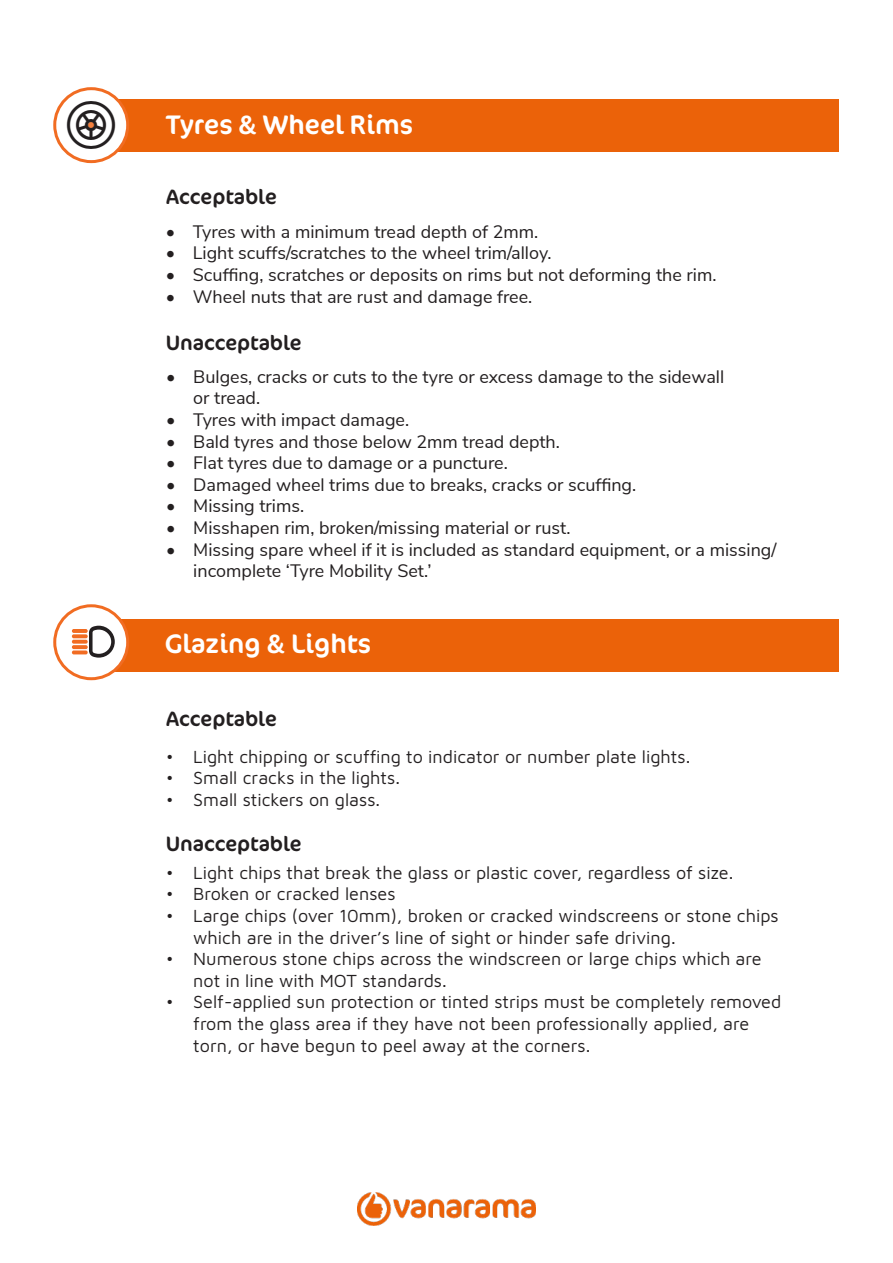
<style>
.page{position:relative;width:893px;height:1263px;background:#fff}
.page>*{position:absolute;margin:0;border:0;box-sizing:border-box;transform-origin:0 0}
.t1{font:27px "Cocon Pro";color:#fff}
.t2{font:21px "Cocon Pro";color:#231f20}
.t3{font:18px/21.6px "Maven Pro";color:#231f20}
.t4{font:18px/21.6px "Nunito Sans";color:#231f20}
</style>
<div class="page">
<div style="left:104px;top:99px;width:735px;height:52px;background:#eb6209"></div>
<svg style="left:55px;top:89px;width:73px;height:73px"></svg>
<div style="left:53px;top:87px;width:76px;height:76px;border:3px solid #f16c22;border-radius:50%"></div>
<div style="left:104px;top:620px;width:735px;height:52px;background:#eb6209"></div>
<div style="left:55px;top:606px;width:73px;height:73px;background:#fff;border-radius:50%"></div>
<div style="left:53px;top:604px;width:76px;height:76px;border:3px solid #f16c22;border-radius:50%"></div>
<svg style="left:89px;top:626px;width:26px;height:32px"></svg>
<svg style="left:72px;top:629px;width:16px;height:4px"></svg>
<svg style="left:72px;top:634px;width:16px;height:4px"></svg>
<svg style="left:72px;top:640px;width:16px;height:4px"></svg>
<svg style="left:72px;top:645px;width:16px;height:4px"></svg>
<svg style="left:72px;top:650px;width:16px;height:4px"></svg>
<img style="left:358px;top:1192px;width:177px;height:34px">
<svg style="left:67px;top:101px;width:48px;height:48px"></svg>
<p class="t1" style="left:166px;top:106px;width:249px">Tyres &amp; Wheel Rims</p>
<p class="t2" style="left:166px;top:182px;width:112px">Acceptable</p>
<p class="t4" style="left:166px;top:220px;width:374px">• Tyres with a minimum tread depth of 2mm.</p>
<p class="t4" style="left:166px;top:241px;width:387px">• Light scuffs/scratches to the wheel trim/alloy.</p>
<p class="t4" style="left:166px;top:263px;width:552px">• Scuffing, scratches or deposits on rims but not deforming the rim.</p>
<p class="t4" style="left:166px;top:284px;width:368px">• Wheel nuts that are rust and damage free.</p>
<p class="t2" style="left:166px;top:329px;width:137px">Unacceptable</p>
<p class="t4" style="left:193px;top:365px;width:532px;text-indent:-27px">• Bulges, cracks or cuts to the tyre or excess damage to the sidewall or tread.</p>
<p class="t4" style="left:166px;top:408px;width:244px">• Tyres with impact damage.</p>
<p class="t4" style="left:166px;top:429px;width:395px">• Bald tyres and those below 2mm tread depth.</p>
<p class="t4" style="left:166px;top:451px;width:343px">• Flat tyres due to damage or a puncture.</p>
<p class="t4" style="left:166px;top:473px;width:471px">• Damaged wheel trims due to breaks, cracks or scuffing.</p>
<p class="t4" style="left:166px;top:494px;width:139px">• Missing trims.</p>
<p class="t4" style="left:166px;top:516px;width:406px">• Misshapen rim, broken/missing material or rust.</p>
<p class="t4" style="left:193px;top:537px;width:585px;text-indent:-27px">• Missing spare wheel if it is included as standard equipment, or a missing/ incomplete ‘Tyre Mobility Set.’</p>
<p class="t1" style="left:165px;top:626px;width:208px">Glazing &amp; Lights</p>
<p class="t2" style="left:166px;top:704px;width:112px">Acceptable</p>
<p class="t3" style="left:166px;top:744px;width:526px">• Light chipping or scuffing to indicator or number plate lights.</p>
<p class="t3" style="left:166px;top:766px;width:235px">• Small cracks in the lights.</p>
<p class="t3" style="left:166px;top:788px;width:215px">• Small stickers on glass.</p>
<p class="t2" style="left:166px;top:829px;width:137px">Unacceptable</p>
<p class="t3" style="left:166px;top:861px;width:569px">• Light chips that break the glass or plastic cover, regardless of size.</p>
<p class="t3" style="left:166px;top:882px;width:231px">• Broken or cracked lenses</p>
<p class="t3" style="left:193px;top:904px;width:587px;text-indent:-27px">• Large chips (over 10mm), broken or cracked windscreens or stone chips which are in the driver’s line of sight or hinder safe driving.</p>
<p class="t3" style="left:193px;top:947px;width:570px;text-indent:-27px">• Numerous stone chips across the windscreen or large chips which are not in line with MOT standards.</p>
<p class="t3" style="left:193px;top:990px;width:590px;text-indent:-27px">• Self-applied sun protection or tinted strips must be completely removed from the glass area if they have not been professionally applied, are torn, or have begun to peel away at the corners.</p>
</div>
